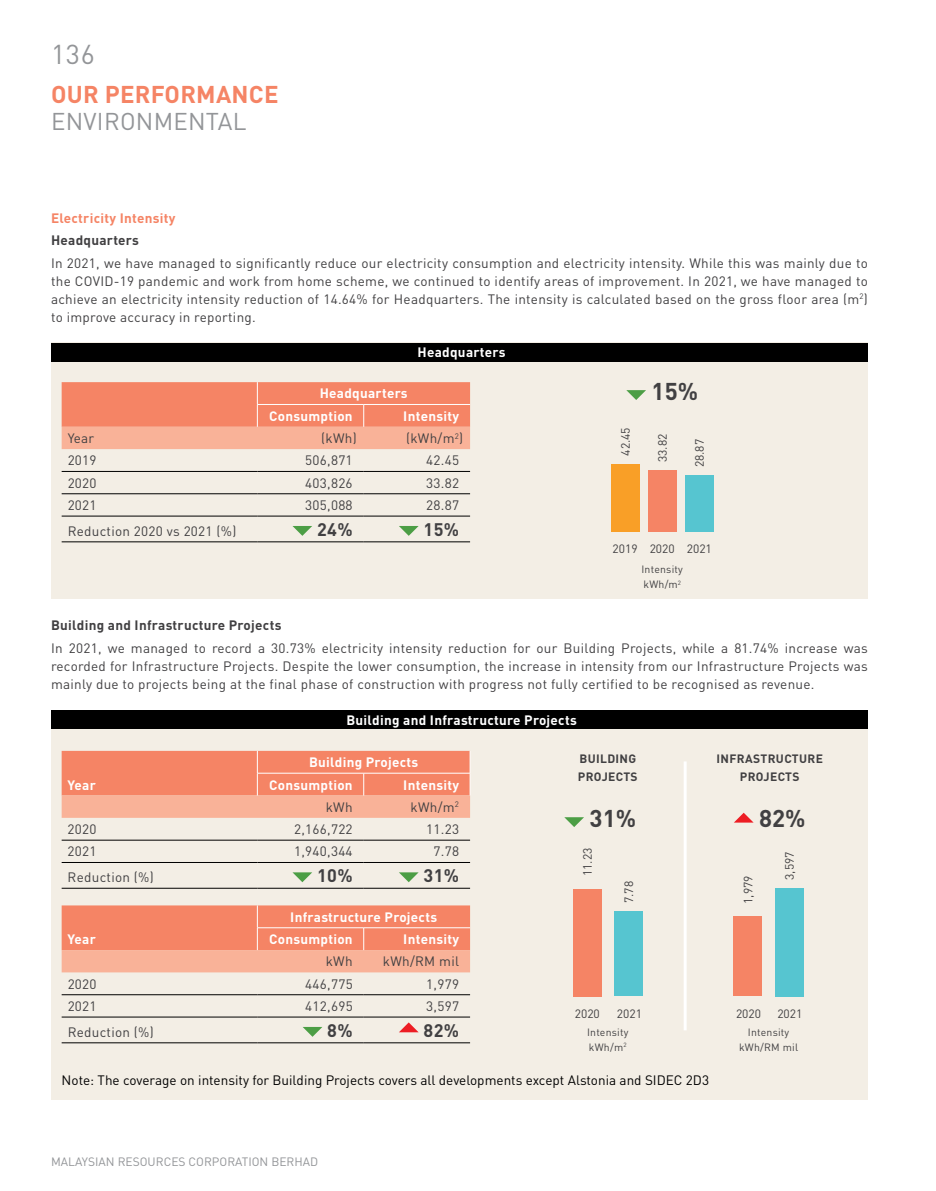
<style>
.page{position:relative;width:936px;height:1191px;background:#fff}
.page>*{position:absolute;margin:0;border:0;box-sizing:border-box;transform-origin:0 0}
.t1{font:27px "DIN Pro";color:#939598}
.t2{font:700 24px "DIN Pro";letter-spacing:.01em;color:#f58465}
.t3{font:24px "DIN Pro";letter-spacing:.01em;color:#939598}
.t4{font:700 24px "DIN Pro";color:#414042}
.t5{font:700 18px "DIN Pro";letter-spacing:.02em;color:#414042}
.t6{font:13.5px/18px "DIN Pro";letter-spacing:.02em;color:#414042;text-align:justify}
.t7{font:700 13.5px/22.4px "DIN Pro";letter-spacing:.02em;color:#fff}
.t8{font:13.5px "DIN Pro";color:#000}
.t9{font:700 13.5px "DIN Pro";letter-spacing:.02em;color:#414042}
.t10{font:700 13.5px "DIN Pro";letter-spacing:.02em;color:#f58465}
.t11{font:12px "DIN Pro";color:#414042}
.t12{font:700 12px/18px "DIN Pro";letter-spacing:.03em;color:#414042}
.t13{font:12px "DIN Pro";color:#939598}
.t14{font:10.5px/15px "DIN Pro";letter-spacing:.02em;color:#414042}
</style>
<div class="page">
<div style="left:51px;top:343px;width:816px;height:256px;background:#f3eee5"></div>
<div style="left:610px;top:464px;width:29px;height:68px;background:#f99f27"></div>
<div style="left:648px;top:470px;width:28px;height:62px;background:#f58465"></div>
<div style="left:685px;top:475px;width:28px;height:57px;background:#56c5d0"></div>
<div style="left:51px;top:343px;width:816px;height:18px;background:#000"></div>
<svg style="left:626px;top:390px;width:20px;height:10px"></svg>
<hr style="left:62px;top:471px;width:195px;height:1px;background:#000">
<hr style="left:257px;top:471px;width:107px;height:1px;background:#000">
<hr style="left:364px;top:471px;width:106px;height:1px;background:#000">
<hr style="left:62px;top:493px;width:195px;height:1px;background:#000">
<hr style="left:257px;top:493px;width:107px;height:1px;background:#000">
<hr style="left:364px;top:493px;width:106px;height:1px;background:#000">
<hr style="left:62px;top:516px;width:195px;height:1px;background:#000">
<hr style="left:257px;top:516px;width:107px;height:1px;background:#000">
<hr style="left:364px;top:516px;width:106px;height:1px;background:#000">
<hr style="left:62px;top:541px;width:195px;height:1px;background:#000">
<hr style="left:257px;top:541px;width:107px;height:1px;background:#000">
<hr style="left:364px;top:541px;width:106px;height:1px;background:#000">
<svg style="left:62px;top:382px;width:408px;height:67px;background:#f69477"></svg>
<svg style="left:292px;top:526px;width:20px;height:10px"></svg>
<svg style="left:399px;top:526px;width:19px;height:10px"></svg>
<div style="left:51px;top:710px;width:816px;height:390px;background:#f3eee5"></div>
<div style="left:51px;top:710px;width:816px;height:19px;background:#000"></div>
<hr style="left:62px;top:994px;width:195px;height:1px;background:#000">
<hr style="left:257px;top:994px;width:107px;height:1px;background:#000">
<hr style="left:364px;top:994px;width:106px;height:1px;background:#000">
<hr style="left:62px;top:1016px;width:195px;height:1px;background:#000">
<hr style="left:257px;top:1016px;width:107px;height:1px;background:#000">
<hr style="left:364px;top:1016px;width:106px;height:1px;background:#000">
<hr style="left:62px;top:1042px;width:195px;height:1px;background:#000">
<hr style="left:257px;top:1042px;width:107px;height:1px;background:#000">
<hr style="left:364px;top:1042px;width:106px;height:1px;background:#000">
<svg style="left:62px;top:905px;width:408px;height:67px;background:#f69477"></svg>
<svg style="left:303px;top:1027px;width:19px;height:9px"></svg>
<svg style="left:399px;top:1022px;width:19px;height:10px"></svg>
<div style="left:572px;top:889px;width:29px;height:107px;background:#f58465"></div>
<div style="left:614px;top:911px;width:28px;height:85px;background:#56c5d0"></div>
<svg style="left:564px;top:817px;width:20px;height:10px"></svg>
<div style="left:733px;top:916px;width:29px;height:80px;background:#f58465"></div>
<div style="left:775px;top:888px;width:28px;height:108px;background:#56c5d0"></div>
<svg style="left:734px;top:812px;width:19px;height:10px"></svg>
<hr style="left:62px;top:840px;width:195px;height:1px;background:#000">
<hr style="left:257px;top:840px;width:107px;height:1px;background:#000">
<hr style="left:364px;top:840px;width:106px;height:1px;background:#000">
<hr style="left:62px;top:862px;width:195px;height:1px;background:#000">
<hr style="left:257px;top:862px;width:107px;height:1px;background:#000">
<hr style="left:364px;top:862px;width:106px;height:1px;background:#000">
<hr style="left:62px;top:888px;width:195px;height:1px;background:#000">
<hr style="left:257px;top:888px;width:107px;height:1px;background:#000">
<hr style="left:364px;top:888px;width:106px;height:1px;background:#000">
<svg style="left:62px;top:751px;width:409px;height:67px;background:#f69578"></svg>
<svg style="left:292px;top:872px;width:20px;height:10px"></svg>
<svg style="left:399px;top:872px;width:19px;height:10px"></svg>
<hr style="left:683px;top:761px;width:3px;height:269px;background:#fff">
<h1 class="t1" style="left:51px;top:35px;width:45px">136</h1>
<h2 class="t2" style="left:51px;top:78px;width:229px">OUR PERFORMANCE</h2>
<h2 class="t3" style="left:51px;top:105px;width:197px">ENVIRONMENTAL</h2>
<p class="t10" style="left:51px;top:209px;width:126px">Electricity Intensity</p>
<p class="t9" style="left:51px;top:231px;width:89px">Headquarters</p>
<p class="t6" style="left:51px;top:253px;width:818px">In 2021, we have managed to significantly reduce our electricity consumption and electricity intensity. While this was mainly due to the COVID-19 pandemic and work from home scheme, we continued to identify areas of improvement. In 2021, we have managed to achieve an electricity intensity reduction of 14.64% for Headquarters. The intensity is calculated based on the gross floor area (m<sup>2</sup>) to improve accuracy in reporting.</p>
<p class="t7" style="left:417px;top:341px;width:89px">Headquarters</p>
<p class="t7" style="left:320px;top:382px;width:89px">Headquarters</p>
<h2 class="t4" style="left:651px;top:375px;width:48px">15%</h2>
<p class="t7" style="left:269px;top:404px;width:85px">Consumption</p>
<p class="t7" style="left:403px;top:404px;width:57px">Intensity</p>
<p class="t6" style="left:68px;top:429px;width:28px">Year</p>
<p class="t6" style="left:321px;top:429px;width:37px">(kWh)</p>
<p class="t6" style="left:406px;top:429px;width:58px">(kWh/m<sup>2</sup>)</p>
<p class="t6" style="left:68px;top:451px;width:30px">2019</p>
<p class="t6" style="left:305px;top:451px;width:49px">506,871</p>
<p class="t6" style="left:426px;top:451px;width:34px">42.45</p>
<p class="t6" style="left:68px;top:473px;width:30px">2020</p>
<p class="t6" style="left:305px;top:473px;width:49px">403,826</p>
<p class="t6" style="left:426px;top:473px;width:34px">33.82</p>
<p class="t6" style="left:68px;top:495px;width:30px">2021</p>
<p class="t6" style="left:305px;top:495px;width:49px">305,088</p>
<p class="t6" style="left:426px;top:495px;width:34px">28.87</p>
<p class="t6" style="left:68px;top:521px;width:170px">Reduction 2020 vs 2021 (%)</p>
<h3 class="t5" style="left:317px;top:517px;width:37px">24%</h3>
<h3 class="t5" style="left:423px;top:517px;width:37px">15%</h3>
<p class="t11" style="left:617px;top:456px;width:30px;rotate:-90deg">42.45</p>
<p class="t11" style="left:654px;top:462px;width:30px;rotate:-90deg">33.82</p>
<p class="t11" style="left:691px;top:467px;width:30px;rotate:-90deg">28.87</p>
<p class="t11" style="left:612px;top:540px;width:101px">2019 2020 2021</p>
<p class="t14" style="left:641px;top:561px;width:43px">Intensity kWh/m<sup>2</sup></p>
<p class="t9" style="left:51px;top:616px;width:232px">Building and Infrastructure Projects</p>
<p class="t6" style="left:51px;top:638px;width:818px">In 2021, we managed to record a 30.73% electricity intensity reduction for our Building Projects, while a 81.74% increase was recorded for Infrastructure Projects. Despite the lower consumption, the increase in intensity from our Infrastructure Projects was mainly due to projects being at the final phase of construction with progress not fully certified to be recognised as revenue.</p>
<p class="t7" style="left:346px;top:708px;width:232px">Building and Infrastructure Projects</p>
<p class="t7" style="left:68px;top:773px;width:30px">Year</p>
<p class="t7" style="left:269px;top:750px;width:151px;text-indent:40px">Building Projects<br>Consumption</p>
<p class="t7" style="left:403px;top:773px;width:57px">Intensity</p>
<p class="t6" style="left:326px;top:797px;width:28px">kWh</p>
<p class="t6" style="left:410px;top:797px;width:50px">kWh/m<sup>2</sup></p>
<p class="t6" style="left:68px;top:819px;width:30px">2020</p>
<p class="t6" style="left:294px;top:819px;width:60px">2,166,722</p>
<p class="t6" style="left:426px;top:819px;width:34px">11.23</p>
<p class="t6" style="left:68px;top:842px;width:30px">2021</p>
<p class="t6" style="left:294px;top:842px;width:60px">1,940,344</p>
<p class="t6" style="left:433px;top:842px;width:27px">7.78</p>
<p class="t6" style="left:68px;top:867px;width:88px">Reduction (%)</p>
<h3 class="t5" style="left:317px;top:863px;width:37px">10%</h3>
<h3 class="t5" style="left:423px;top:863px;width:37px">31%</h3>
<p class="t7" style="left:68px;top:927px;width:30px">Year</p>
<p class="t7" style="left:269px;top:905px;width:169px;text-indent:21px">Infrastructure Projects<br>Consumption</p>
<p class="t7" style="left:403px;top:927px;width:57px">Intensity</p>
<p class="t6" style="left:326px;top:952px;width:28px">kWh</p>
<p class="t6" style="left:383px;top:952px;width:78px">kWh/RM mil</p>
<p class="t12" style="left:578px;top:749px;width:61px">BUILDING<br>PROJECTS</p>
<h2 class="t4" style="left:589px;top:802px;width:48px">31%</h2>
<p class="t11" style="left:579px;top:876px;width:30px;rotate:-90deg">11.23</p>
<p class="t11" style="left:620px;top:903px;width:24px;rotate:-90deg">7.78</p>
<p class="t6" style="left:68px;top:974px;width:30px">2020</p>
<p class="t6" style="left:305px;top:974px;width:49px">446,775</p>
<p class="t6" style="left:426px;top:974px;width:34px">1,979</p>
<p class="t6" style="left:68px;top:996px;width:30px">2021</p>
<p class="t6" style="left:305px;top:996px;width:49px">412,695</p>
<p class="t6" style="left:426px;top:996px;width:34px">3,597</p>
<p class="t6" style="left:68px;top:1022px;width:88px">Reduction (%)</p>
<h3 class="t5" style="left:327px;top:1018px;width:27px">8%</h3>
<h3 class="t5" style="left:423px;top:1018px;width:37px">82%</h3>
<p class="t14" style="left:587px;top:1024px;width:43px">Intensity kWh/m<sup>2</sup></p>
<p class="t11" style="left:574px;top:1005px;width:27px">2020</p>
<p class="t11" style="left:617px;top:1005px;width:27px">2021</p>
<p class="t12" style="left:716px;top:748px;width:108px;text-align:center">INFRASTRUCTURE<br>PROJECTS</p>
<h2 class="t4" style="left:759px;top:802px;width:48px">82%</h2>
<p class="t11" style="left:740px;top:904px;width:30px;rotate:-90deg">1,979</p>
<p class="t11" style="left:781px;top:879px;width:30px;rotate:-90deg">3,597</p>
<p class="t11" style="left:736px;top:1005px;width:27px">2020</p>
<p class="t11" style="left:777px;top:1005px;width:27px">2021</p>
<p class="t14" style="left:739px;top:1024px;width:61px;text-align:center">Intensity kWh/RM mil</p>
<p class="t8" style="left:62px;top:1070px;width:649px">Note: The coverage on intensity for Building Projects covers all developments except Alstonia and SIDEC 2D3</p>
<p class="t13" style="left:51px;top:1153px;width:269px">MALAYSIAN RESOURCES CORPORATION BERHAD</p>
</div>
